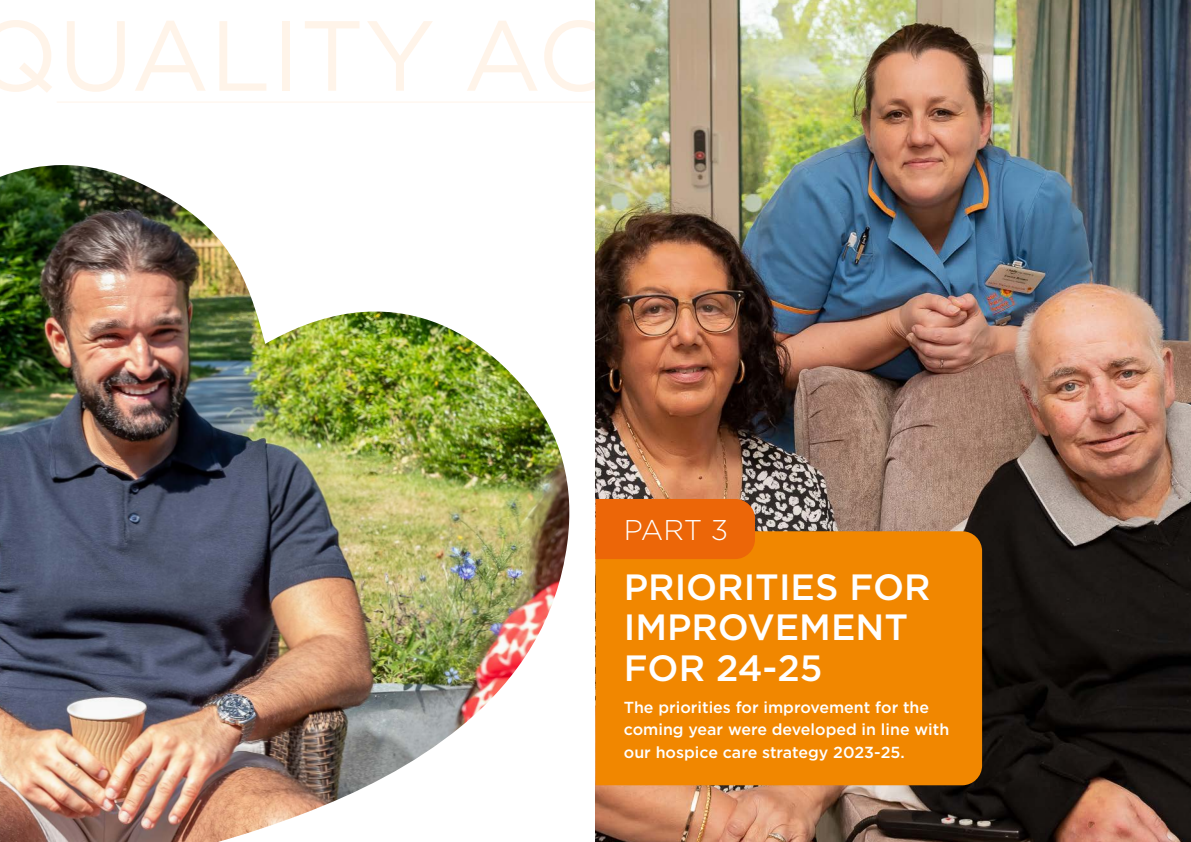
<style>
.page{position:relative;width:1191px;height:842px;background:#fff}
.page>*{position:absolute;margin:0;border:0;box-sizing:border-box;transform-origin:0 0}
.t1{font:500 36.5px/40.3px "Gotham";color:#fff}
.t2{font:300 28.5px "Gotham";color:#fff}
.t3{font:500 16px/22.3px "Gotham";color:#fff}
</style>
<div class="page">
<hr style="left:57px;top:102px;width:1134px;height:1px;background:#fff4e9">
<img style="left:0;top:165px;width:570px;height:677px">
<img style="left:595px;top:0;width:596px;height:842px">
<div style="left:595px;top:531px;width:387px;height:254px;background:#f18700"></div>
<div style="left:595px;top:499px;width:160px;height:60px;background:#ec6608"></div>
<h2 class="t2" style="left:624px;top:512px;width:106px">PART 3</h2>
<h1 class="t1" style="left:624px;top:567px;width:308px">PRIORITIES FOR<br>IMPROVEMENT<br>FOR 24-25</h1>
<p class="t3" style="left:624px;top:696px;width:327px">The priorities for improvement for the coming year were developed in line with our hospice care strategy 2023-25.</p>
</div>
